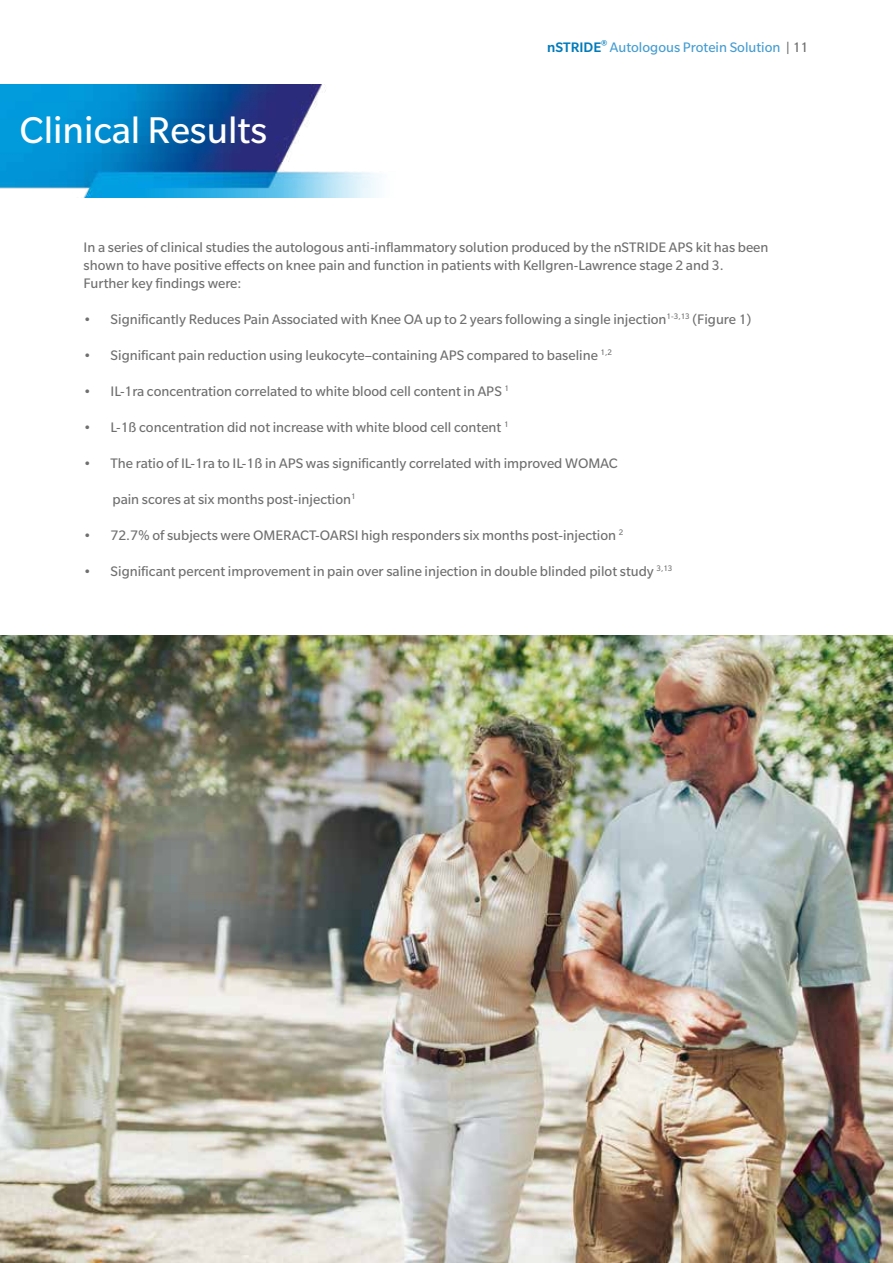
<style>
.page{position:relative;width:893px;height:1263px;background:#fff}
.page>*{position:absolute;margin:0;border:0;box-sizing:border-box;transform-origin:0 0}
.t1{font:40.5px "Slate Pro";color:#fff}
.t2{font:15px/18px "Slate Pro";color:#706f6f}
.t3{font:15px "Slate Pro";color:#469dd1}
.s1{font-weight:500;color:#007bbb}
.s2{color:#706f6f}
</style>
<div class="page">
<img style="left:0;top:85px;width:381px;height:112px">
<img style="left:0;top:635px;width:893px;height:628px">
<h1 class="t1" style="left:20px;top:109px;width:249px">Clinical Results</h1>
<p class="t3" style="left:547px;top:39px;width:263px"><span class="s1">nSTRIDE</span><sup>®</sup> Autologous Protein Solution <span class="s2">| 11</span></p>
<p class="t2" style="left:84px;top:238px;width:686px">In a series of clinical studies the autologous anti-inflammatory solution produced by the nSTRIDE APS kit has been shown to have positive effects on knee pain and function in patients with Kellgren-Lawrence stage 2 and 3.<br>Further key findings were:</p>
<p class="t2" style="left:84px;top:310px;width:669px">• Significantly Reduces Pain Associated with Knee OA up to 2 years following a single injection<sup>1-3,13</sup> (Figure 1)</p>
<p class="t2" style="left:84px;top:346px;width:530px">• Significant pain reduction using leukocyte–containing APS compared to baseline <sup>1,2</sup></p>
<p class="t2" style="left:84px;top:382px;width:427px">• IL-1ra concentration correlated to white blood cell content in APS <sup>1</sup></p>
<p class="t2" style="left:84px;top:418px;width:426px">• L-1ß concentration did not increase with white blood cell content <sup>1</sup></p>
<p class="t2" style="left:84px;top:454px;width:536px">• The ratio of IL-1ra to IL-1ß in APS was significantly correlated with improved WOMAC</p>
<p class="t2" style="left:112px;top:490px;width:245px">pain scores at six months post-injection<sup>1</sup></p>
<p class="t2" style="left:84px;top:526px;width:541px">• 72.7% of subjects were OMERACT-OARSI high responders six months post-injection <sup>2</sup></p>
<p class="t2" style="left:84px;top:562px;width:590px">• Significant percent improvement in pain over saline injection in double blinded pilot study <sup>3,13</sup></p>
</div>
